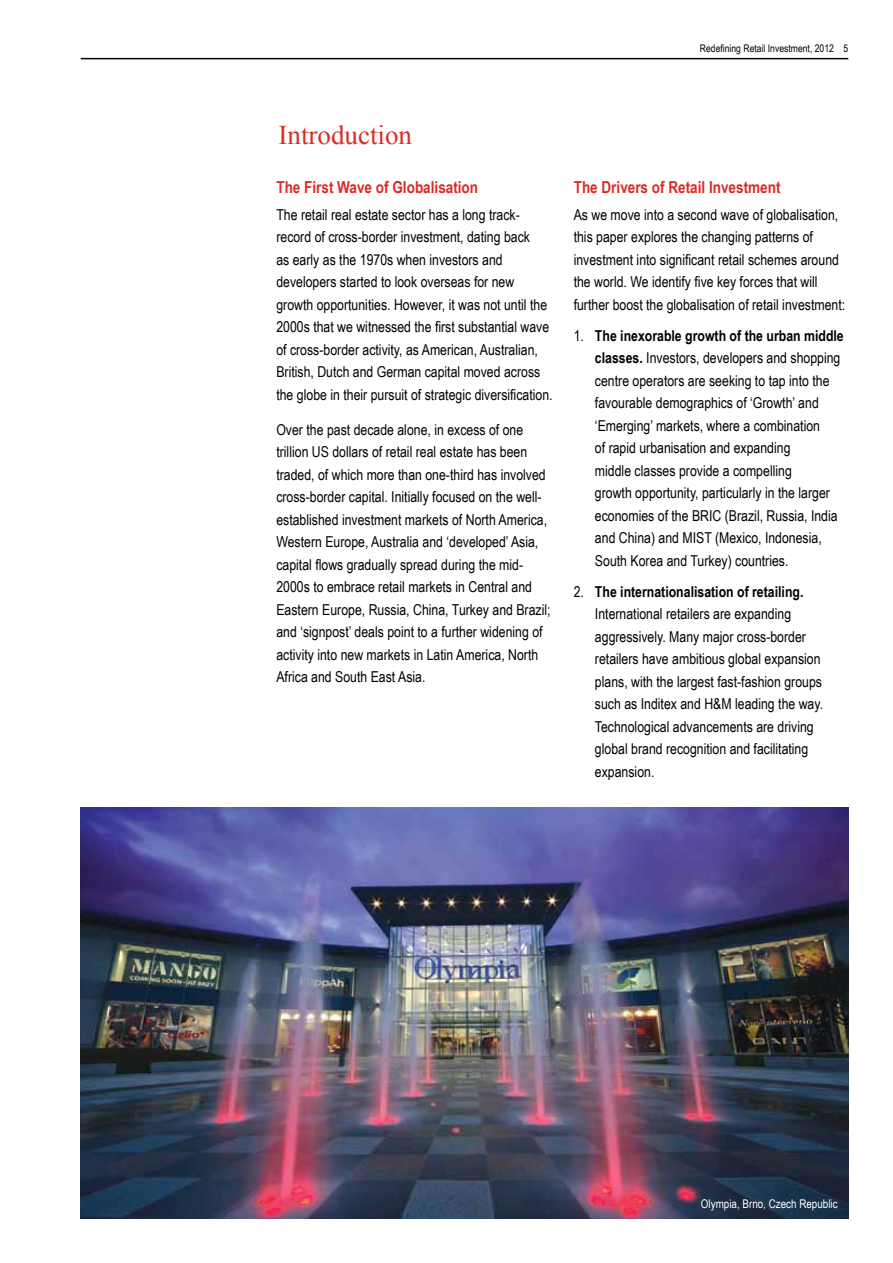
<style>
.page{position:relative;width:893px;height:1263px;background:#fff}
.page>*{position:absolute;margin:0;border:0;box-sizing:border-box;transform-origin:0 0}
.t1{font:27px "Times New Roman";color:#d82c25}
.t2{font:700 16.5px "Arial Narrow";color:#d82c25}
.t3{font:15px/22.5px "Arial Narrow";color:#000}
.t4{font:12px "Arial Narrow";color:#fff}
.t5{font:10.5px "Arial Narrow";color:#000}
.s1{font-weight:700}
</style>
<div class="page">
<img style="left:81px;top:808px;width:767px;height:410px">
<hr style="left:81px;top:58px;width:767px;height:1px;background:#000">
<p class="t5" style="left:700px;top:41px;width:150px">Redefining Retail Investment, 2012 5</p>
<h1 class="t1" style="left:279px;top:117px;width:135px">Introduction</h1>
<p class="t2" style="left:276px;top:174px;width:203px">The First Wave of Globalisation</p>
<p class="t3" style="left:276px;top:202px;width:278px">The retail real estate sector has a long track&shy;record of cross-border investment, dating back<br>as early as the 1970s when investors and developers started to look overseas for new growth opportunities. However, it was not until the 2000s that we witnessed the first substantial wave of cross-border activity, as American, Australian, British, Dutch and German capital moved across the globe in their pursuit of strategic diversification.</p>
<p class="t3" style="left:276px;top:418px;width:276px">Over the past decade alone, in excess of one trillion US dollars of retail real estate has been traded, of which more than one-third has involved cross-border capital. Initially focused on the well&shy;established investment markets of North America, Western Europe, Australia and ‘developed’ Asia, capital flows gradually spread during the mid-2000s to embrace retail markets in Central and Eastern Europe, Russia, China, Turkey and Brazil; and ‘signpost’ deals point to a further widening of activity into new markets in Latin America, North Africa and South East Asia.</p>
<p class="t2" style="left:574px;top:174px;width:208px">The Drivers of Retail Investment</p>
<p class="t3" style="left:574px;top:202px;width:273px">As we move into a second wave of globalisation, this paper explores the changing patterns of investment into significant retail schemes around the world. We identify five key forces that will further boost the globalisation of retail investment:</p>
<p class="t3" style="left:595px;top:323px;width:250px;text-indent:-21px">1. <span class="s1">The inexorable growth of the urban middle classes.</span> Investors, developers and shopping centre operators are seeking to tap into the favourable demographics of ‘Growth’ and ‘Emerging’ markets, where a combination<br>of rapid urbanisation and expanding<br>middle classes provide a compelling<br>growth opportunity, particularly in the larger economies of the BRIC (Brazil, Russia, India and China) and MIST (Mexico, Indonesia, South Korea and Turkey) countries.</p>
<p class="t3" style="left:595px;top:579px;width:230px;text-indent:-21px">2. <span class="s1">The internationalisation of retailing.<br></span>International retailers are expanding aggressively. Many major cross-border retailers have ambitious global expansion plans, with the largest fast-fashion groups such as Inditex and H&amp;M leading the way.<br>Technological advancements are driving global brand recognition and facilitating expansion.</p>
<p class="t4" style="left:701px;top:1194px;width:138px">Olympia, Brno, Czech Republic</p>
</div>
